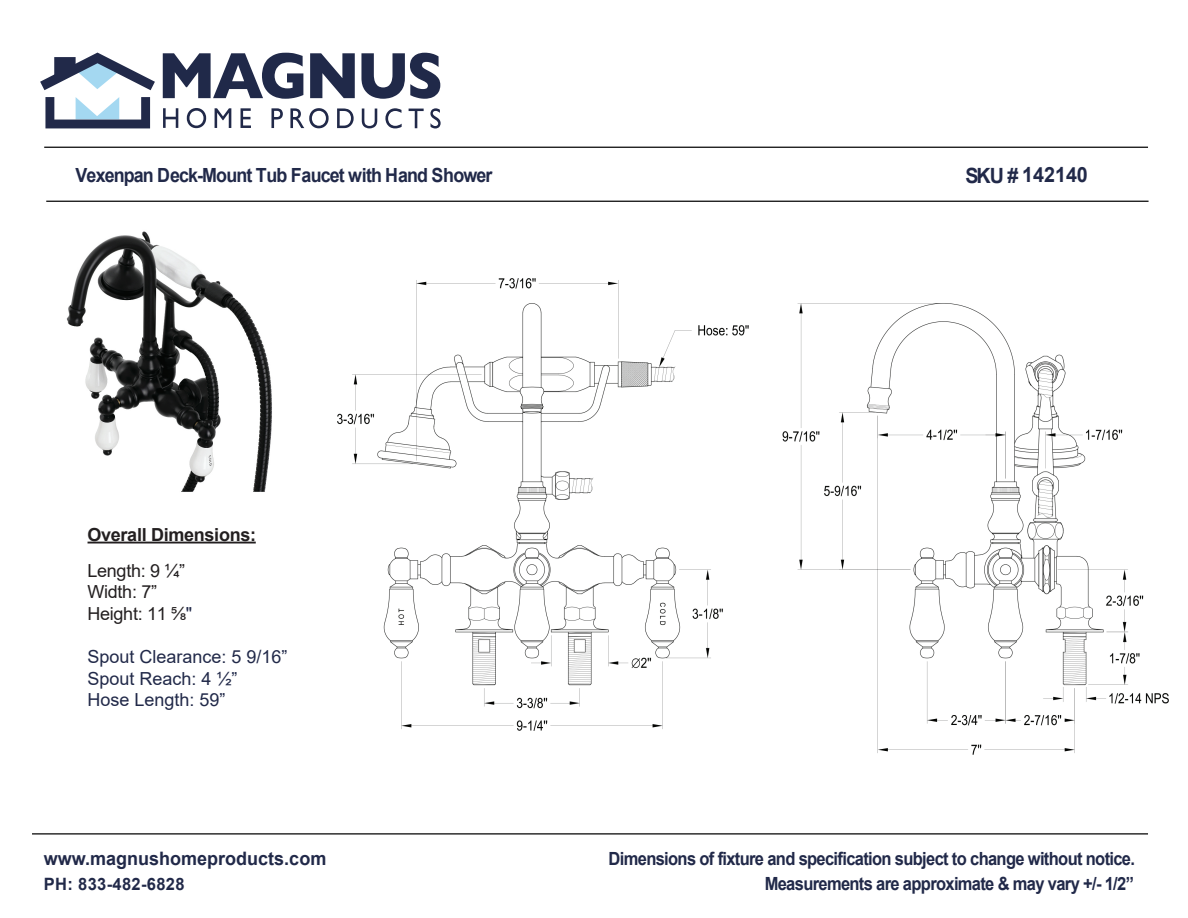
<style>
.page{position:relative;width:1188px;height:918px;background:#fff}
.page>*{position:absolute;margin:0;border:0;box-sizing:border-box;transform-origin:0 0}
.t1{font:700 21px "Arial";color:#212949;scale:.94 1}
.t2{font:700 19.5px "Arial";letter-spacing:-.05em;color:#212949;scale:.92 1}
.t3{font:700 18.6px "Arial";color:#212949}
.t4{font:700 18.15px/24.6px "Arial";letter-spacing:-.04em;color:#212949;text-align:right;scale:.91 1}
.t5{font:18px/21.6px "Arial";color:#212949}
.t6{font:18px/21.6px "Arial";letter-spacing:-.015em;color:#231f20}
.t7{font:700 18px "Arial";letter-spacing:-.015em;color:#231f20}
.t8{font:700 16.95px "Arial";letter-spacing:.02em;color:#212949}
.s1{color:#212949}
</style>
<div class="page">
<hr style="left:44px;top:147px;width:1104px;height:1px;background:#252525">
<hr style="left:46px;top:201px;width:1103px;height:1px;background:#252525">
<hr style="left:32px;top:833px;width:1116px;height:2px;background:#252525">
<svg style="left:40px;top:53px;width:115px;height:37px"></svg>
<svg style="left:45px;top:97px;width:105px;height:31px"></svg>
<svg style="left:163px;top:53px;width:140px;height:46px"></svg>
<svg style="left:310px;top:53px;width:45px;height:45px"></svg>
<svg style="left:361px;top:53px;width:79px;height:46px"></svg>
<svg style="left:163px;top:108px;width:15px;height:20px"></svg>
<svg style="left:187px;top:108px;width:19px;height:20px"></svg>
<svg style="left:215px;top:108px;width:16px;height:20px"></svg>
<svg style="left:241px;top:108px;width:10px;height:20px"></svg>
<svg style="left:271px;top:108px;width:12px;height:20px"></svg>
<svg style="left:290px;top:108px;width:39px;height:20px"></svg>
<svg style="left:337px;top:108px;width:17px;height:20px"></svg>
<svg style="left:362px;top:109px;width:15px;height:19px"></svg>
<svg style="left:385px;top:108px;width:17px;height:20px"></svg>
<svg style="left:409px;top:109px;width:15px;height:19px"></svg>
<svg style="left:430px;top:108px;width:11px;height:21px"></svg>
<hr style="left:88px;top:542px;width:168px;height:2px;background:#231f20">
<img style="left:66px;top:231px;width:206px;height:261px">
<img style="left:337px;top:279px;width:831px;height:476px">
<p class="t2" style="left:76px;top:162px;width:455px">Vexenpan Deck-Mount Tub Faucet with Hand Shower</p>
<p class="t1" style="left:965px;top:160px;width:132px">SKU # 142140</p>
<p class="t7" style="left:88px;top:522px;width:170px">Overall Dimensions:</p>
<p class="t6" style="left:88px;top:559px;width:106px">Length: 9 ¼”<br>Width: 7”<br>Height: 11 ⅝<span class="s1">"</span></p>
<p class="t5" style="left:88px;top:646px;width:202px">Spout Clearance: 5 9/16”<br>Spout Reach: 4 ½”<br>Hose Length: 59”</p>
<p class="t3" style="left:44px;top:846px;width:284px">www.magnushomeproducts.com</p>
<p class="t8" style="left:44px;top:872px;width:142px">PH: 833-482-6828</p>
<p class="t4" style="left:609px;top:847px;width:580px">Dimensions of fixture and specification subject to change without notice.<br>Measurements are approximate &amp; may vary +/- 1/2”</p>
</div>
